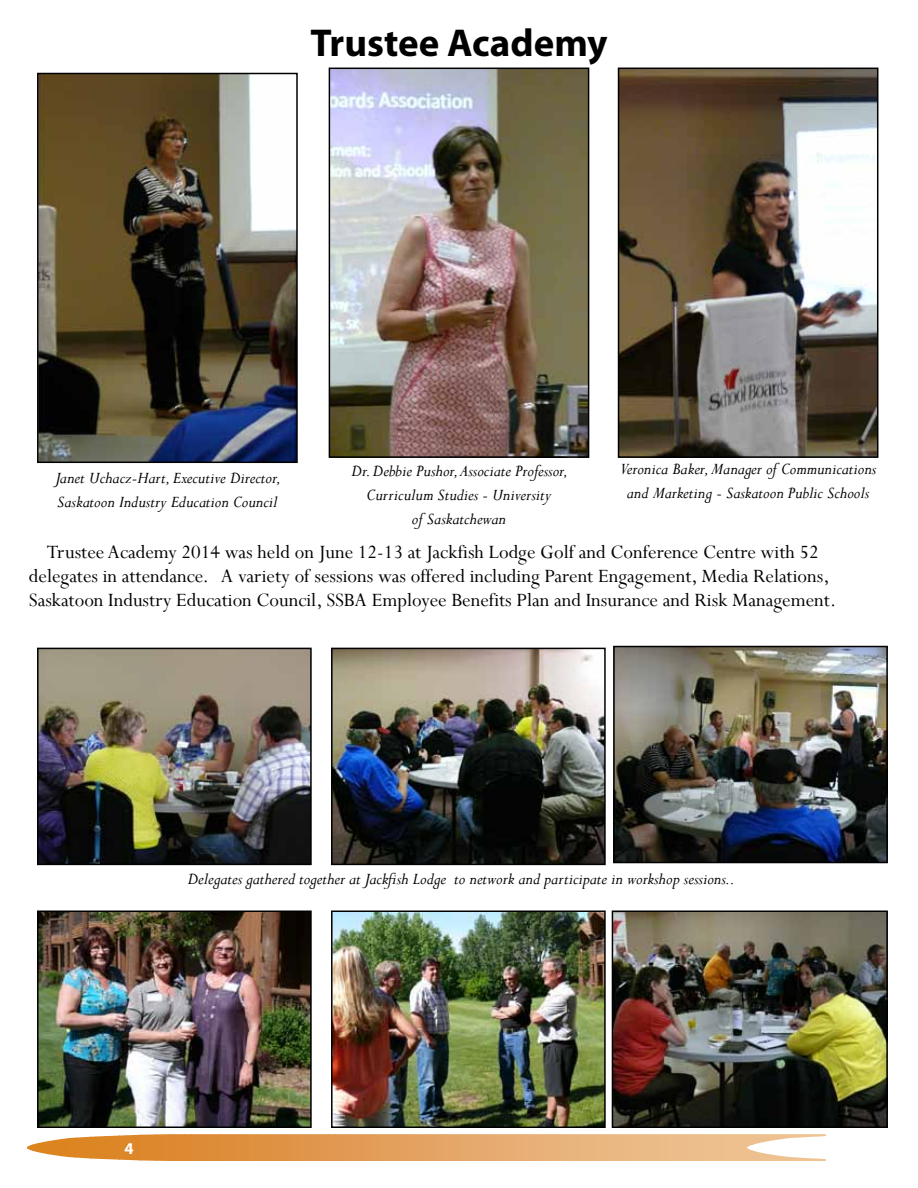
<style>
.page{position:relative;width:918px;height:1188px;background:#fff}
.page>*{position:absolute;margin:0;border:0;box-sizing:border-box;transform-origin:0 0}
.t1{font:700 39px "Myriad Pro";color:#000}
.t2{font:21px/24px "Perpetua";color:#000;text-align:center}
.t3{font:italic 18px/24px "Perpetua";color:#000;text-align:center}
.t4{font:700 16.5px "Myriad Pro";color:#fff}
</style>
<div class="page">
<svg style="left:819px;top:1134px;width:7px;height:27px"></svg>
<svg style="left:812px;top:1134px;width:7px;height:27px"></svg>
<svg style="left:805px;top:1134px;width:7px;height:27px"></svg>
<svg style="left:797px;top:1134px;width:8px;height:27px"></svg>
<svg style="left:790px;top:1134px;width:7px;height:27px"></svg>
<svg style="left:783px;top:1134px;width:7px;height:27px"></svg>
<svg style="left:776px;top:1134px;width:7px;height:27px"></svg>
<svg style="left:768px;top:1134px;width:8px;height:27px"></svg>
<svg style="left:761px;top:1134px;width:7px;height:27px"></svg>
<svg style="left:754px;top:1134px;width:7px;height:27px"></svg>
<svg style="left:747px;top:1134px;width:7px;height:27px"></svg>
<div style="left:740px;top:1134px;width:7px;height:27px;background:#edc08e"></div>
<div style="left:732px;top:1134px;width:8px;height:27px;background:#edc08e"></div>
<div style="left:725px;top:1134px;width:7px;height:27px;background:#edc08d"></div>
<div style="left:718px;top:1134px;width:7px;height:27px;background:#edbf8d"></div>
<div style="left:711px;top:1134px;width:7px;height:27px;background:#edbf8c"></div>
<div style="left:703px;top:1134px;width:8px;height:27px;background:#edbf8c"></div>
<div style="left:696px;top:1134px;width:7px;height:27px;background:#ecbe8b"></div>
<div style="left:689px;top:1134px;width:7px;height:27px;background:#ecbe8b"></div>
<div style="left:682px;top:1134px;width:7px;height:27px;background:#ecbd8a"></div>
<div style="left:675px;top:1134px;width:7px;height:27px;background:#ecbd8a"></div>
<div style="left:667px;top:1134px;width:8px;height:27px;background:#ecbc89"></div>
<div style="left:660px;top:1134px;width:7px;height:27px;background:#ecbc88"></div>
<div style="left:653px;top:1134px;width:7px;height:27px;background:#ebbb87"></div>
<div style="left:646px;top:1134px;width:7px;height:27px;background:#ebbb87"></div>
<div style="left:638px;top:1134px;width:8px;height:27px;background:#ebba86"></div>
<div style="left:631px;top:1134px;width:7px;height:27px;background:#ebba85"></div>
<div style="left:624px;top:1134px;width:7px;height:27px;background:#ebb984"></div>
<div style="left:617px;top:1134px;width:7px;height:27px;background:#ebb883"></div>
<div style="left:610px;top:1134px;width:7px;height:27px;background:#eab882"></div>
<div style="left:602px;top:1134px;width:8px;height:27px;background:#eab782"></div>
<div style="left:595px;top:1134px;width:7px;height:27px;background:#eab781"></div>
<div style="left:588px;top:1134px;width:7px;height:27px;background:#eab680"></div>
<div style="left:581px;top:1134px;width:7px;height:27px;background:#eab57f"></div>
<div style="left:574px;top:1134px;width:7px;height:27px;background:#e9b57e"></div>
<div style="left:566px;top:1134px;width:8px;height:27px;background:#e9b47d"></div>
<div style="left:559px;top:1134px;width:7px;height:27px;background:#e9b37c"></div>
<div style="left:552px;top:1134px;width:7px;height:27px;background:#e9b27b"></div>
<div style="left:545px;top:1134px;width:7px;height:27px;background:#e8b27a"></div>
<div style="left:537px;top:1134px;width:8px;height:27px;background:#e8b179"></div>
<div style="left:530px;top:1134px;width:7px;height:27px;background:#e8b078"></div>
<div style="left:523px;top:1134px;width:7px;height:27px;background:#e8af76"></div>
<div style="left:516px;top:1134px;width:7px;height:27px;background:#e7af75"></div>
<div style="left:509px;top:1134px;width:7px;height:27px;background:#e7ad74"></div>
<div style="left:502px;top:1134px;width:7px;height:27px;background:#e7ad72"></div>
<div style="left:494px;top:1134px;width:8px;height:27px;background:#e7ac71"></div>
<div style="left:487px;top:1134px;width:7px;height:27px;background:#e6ab70"></div>
<div style="left:480px;top:1134px;width:7px;height:27px;background:#e6aa6f"></div>
<div style="left:473px;top:1134px;width:7px;height:27px;background:#e6a96e"></div>
<div style="left:466px;top:1134px;width:7px;height:27px;background:#e6a96c"></div>
<div style="left:458px;top:1134px;width:8px;height:27px;background:#e5a86b"></div>
<div style="left:451px;top:1134px;width:7px;height:27px;background:#e5a769"></div>
<div style="left:444px;top:1134px;width:7px;height:27px;background:#e5a668"></div>
<div style="left:437px;top:1134px;width:7px;height:27px;background:#e5a567"></div>
<div style="left:429px;top:1134px;width:8px;height:27px;background:#e4a465"></div>
<div style="left:422px;top:1134px;width:7px;height:27px;background:#e4a364"></div>
<div style="left:415px;top:1134px;width:7px;height:27px;background:#e4a262"></div>
<div style="left:408px;top:1134px;width:7px;height:27px;background:#e4a161"></div>
<div style="left:401px;top:1134px;width:7px;height:27px;background:#e3a05f"></div>
<div style="left:393px;top:1134px;width:8px;height:27px;background:#e39f5e"></div>
<div style="left:386px;top:1134px;width:7px;height:27px;background:#e39f5c"></div>
<div style="left:379px;top:1134px;width:7px;height:27px;background:#e29e5b"></div>
<div style="left:372px;top:1134px;width:7px;height:27px;background:#e29d59"></div>
<div style="left:364px;top:1134px;width:8px;height:27px;background:#e29c58"></div>
<div style="left:357px;top:1134px;width:7px;height:27px;background:#e29b56"></div>
<div style="left:350px;top:1134px;width:7px;height:27px;background:#e29a55"></div>
<div style="left:343px;top:1134px;width:7px;height:27px;background:#e19953"></div>
<div style="left:336px;top:1134px;width:7px;height:27px;background:#e19851"></div>
<div style="left:328px;top:1134px;width:8px;height:27px;background:#e19850"></div>
<div style="left:321px;top:1134px;width:7px;height:27px;background:#e1974f"></div>
<div style="left:314px;top:1134px;width:7px;height:27px;background:#e0964d"></div>
<div style="left:307px;top:1134px;width:7px;height:27px;background:#e0954c"></div>
<div style="left:299px;top:1134px;width:8px;height:27px;background:#e0954a"></div>
<div style="left:292px;top:1134px;width:7px;height:27px;background:#e09448"></div>
<div style="left:285px;top:1134px;width:7px;height:27px;background:#df9347"></div>
<div style="left:278px;top:1134px;width:7px;height:27px;background:#df9245"></div>
<div style="left:271px;top:1134px;width:7px;height:27px;background:#df9144"></div>
<div style="left:263px;top:1134px;width:8px;height:27px;background:#df9142"></div>
<div style="left:256px;top:1134px;width:7px;height:27px;background:#df9041"></div>
<div style="left:249px;top:1134px;width:7px;height:27px;background:#df9040"></div>
<div style="left:242px;top:1134px;width:7px;height:27px;background:#de8f3e"></div>
<div style="left:235px;top:1134px;width:7px;height:27px;background:#de8e3c"></div>
<div style="left:227px;top:1134px;width:8px;height:27px;background:#de8d3b"></div>
<div style="left:220px;top:1134px;width:7px;height:27px;background:#de8d3a"></div>
<div style="left:213px;top:1134px;width:7px;height:27px;background:#de8c38"></div>
<div style="left:206px;top:1134px;width:7px;height:27px;background:#de8c37"></div>
<div style="left:198px;top:1134px;width:8px;height:27px;background:#dd8b36"></div>
<div style="left:191px;top:1134px;width:7px;height:27px;background:#dd8b35"></div>
<div style="left:184px;top:1134px;width:7px;height:27px;background:#dd8a33"></div>
<div style="left:177px;top:1134px;width:7px;height:27px;background:#dd8a31"></div>
<div style="left:170px;top:1134px;width:7px;height:27px;background:#dd8930"></div>
<div style="left:163px;top:1134px;width:7px;height:27px;background:#dd892f"></div>
<div style="left:155px;top:1134px;width:8px;height:27px;background:#dd882e"></div>
<div style="left:148px;top:1134px;width:7px;height:27px;background:#dd882d"></div>
<div style="left:141px;top:1134px;width:7px;height:27px;background:#dd882c"></div>
<div style="left:133px;top:1134px;width:8px;height:27px;background:#dc872b"></div>
<div style="left:127px;top:1134px;width:6px;height:27px;background:#dc8729"></div>
<div style="left:119px;top:1134px;width:8px;height:27px;background:#dc8728"></div>
<div style="left:112px;top:1134px;width:7px;height:27px;background:#dc8627"></div>
<div style="left:105px;top:1134px;width:7px;height:27px;background:#dc8626"></div>
<div style="left:98px;top:1134px;width:7px;height:27px;background:#dc8625"></div>
<svg style="left:90px;top:1136px;width:8px;height:23px"></svg>
<svg style="left:83px;top:1136px;width:7px;height:23px"></svg>
<svg style="left:76px;top:1137px;width:7px;height:21px"></svg>
<svg style="left:69px;top:1137px;width:7px;height:21px"></svg>
<svg style="left:62px;top:1138px;width:7px;height:20px"></svg>
<svg style="left:54px;top:1139px;width:8px;height:18px"></svg>
<svg style="left:47px;top:1140px;width:7px;height:15px"></svg>
<svg style="left:40px;top:1141px;width:7px;height:13px"></svg>
<svg style="left:33px;top:1142px;width:7px;height:11px"></svg>
<svg style="left:27px;top:1144px;width:6px;height:7px"></svg>
<img style="left:332px;top:71px;width:254px;height:384px">
<div style="left:329px;top:68px;width:260px;height:390px;border:2px solid #000"></div>
<img style="left:40px;top:76px;width:255px;height:384px">
<div style="left:37px;top:73px;width:261px;height:390px;border:2px solid #000"></div>
<img style="left:621px;top:71px;width:254px;height:384px">
<div style="left:618px;top:68px;width:260px;height:390px;border:2px solid #000"></div>
<img style="left:334px;top:651px;width:269px;height:211px">
<div style="left:331px;top:648px;width:275px;height:217px;border:2px solid #000"></div>
<img style="left:334px;top:913px;width:269px;height:212px">
<div style="left:331px;top:910px;width:275px;height:218px;border:2px solid #000"></div>
<img style="left:40px;top:651px;width:269px;height:211px">
<div style="left:37px;top:648px;width:275px;height:217px;border:2px solid #000"></div>
<img style="left:40px;top:913px;width:269px;height:212px">
<div style="left:37px;top:910px;width:275px;height:218px;border:2px solid #000"></div>
<img style="left:615px;top:913px;width:270px;height:212px">
<div style="left:612px;top:910px;width:276px;height:218px;border:2px solid #000"></div>
<img style="left:616px;top:649px;width:269px;height:211px">
<div style="left:613px;top:646px;width:275px;height:217px;border:2px solid #000"></div>
<h1 class="t1" style="left:310px;top:18px;width:299px">Trustee Academy</h1>
<p class="t3" style="left:56px;top:465px;width:227px;text-align:left">Janet Uchacz-Hart, Executive Director,<br>Saskatoon Industry Education Council</p>
<p class="t3" style="left:620px;top:456px;width:258px">Veronica Baker, Manager of Communications and Marketing - Saskatoon Public Schools</p>
<p class="t3" style="left:352px;top:459px;width:218px">Dr. Debbie Pushor, Associate Professor,<br>Curriculum Studies - University<br>of Saskatchewan</p>
<p class="t2" style="left:29px;top:540px;width:809px">Trustee Academy 2014 was held on June 12-13 at Jackfish Lodge Golf and Conference Centre with 52 delegates in attendance. A variety of sessions was offered including Parent Engagement, Media Relations,<br>Saskatoon Industry Education Council, SSBA Employee Benefits Plan and Insurance and Risk Management.</p>
<p class="t3" style="left:188px;top:867px;width:549px">Delegates gathered together at Jackfish Lodge to network and participate in workshop sessions..</p>
<p class="t4" style="left:124px;top:1138px;width:11px">4</p>
</div>
